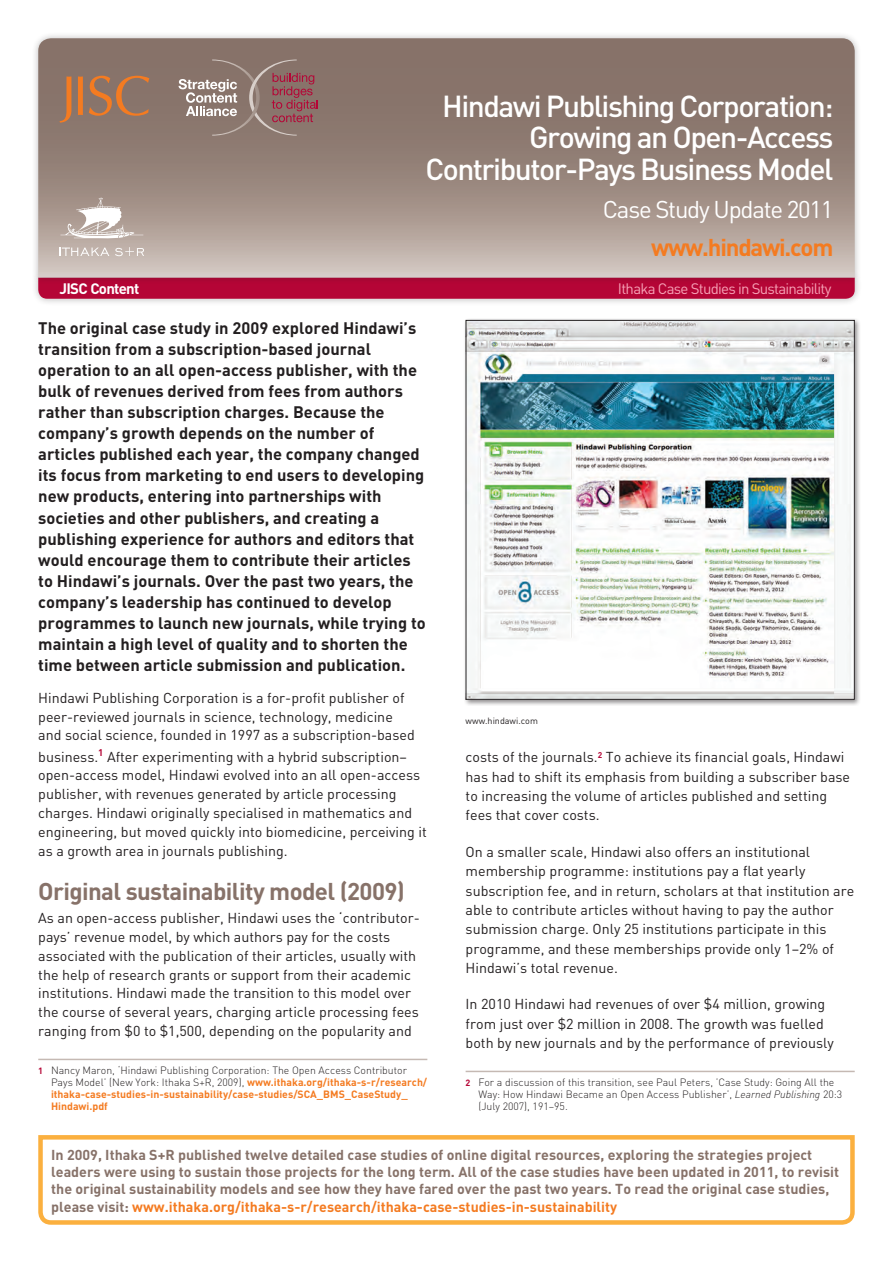
<style>
.page{position:relative;width:893px;height:1263px;background:#fff}
.page>*{position:absolute;margin:0;border:0;box-sizing:border-box;transform-origin:0 0}
.t1{font:500 30px/31.5px "JISC";letter-spacing:-.05em;color:#fff;text-align:right}
.t2{font:700 24px "JISC";letter-spacing:-.025em;color:#877269}
.t3{font:24px "JISC";letter-spacing:-.05em;color:#fff}
.t4{font:700 24px "JISC";letter-spacing:-.05em;color:#f47b21}
.t5{font:700 16.5px/21.1px "JISC";color:#231f20}
.t6{font:15px "JISC";letter-spacing:-.05em;color:#f6a2b6}
.t7{font:700 15px "JISC";letter-spacing:-.05em;color:#fff}
.t8{font:14.25px/18.9px "JISC";color:#231f20}
.t9{font:700 14.25px/17.2px "JISC";color:#877269}
.t10{font:700 10.5px/12px "JISC";color:#f47b21}
.t11{font:300 10.5px/12px "JISC";color:#231f20}
.t12{font:9px "JISC";color:#231f20}
.s1{font-size:9px;color:#b50536}
.s2{font-weight:300;color:#231f20}
.s3{font-weight:700;font-size:9px;color:#b50536}
.s4{font-style:italic}
.s5{color:#f47b21}
</style>
<div class="page">
<hr style="left:38px;top:1059px;width:389px;height:1px;background:#c5b9b3">
<hr style="left:466px;top:1071px;width:389px;height:1px;background:#c5b9b3">
<div style="left:31px;top:270px;width:831px;height:36px;background:#231f20;opacity:.3"></div>
<svg style="left:38px;top:285px;width:817px;height:14px;background:#b50939"></svg>
<div style="left:31px;top:31px;width:831px;height:254px;background:#231f20;opacity:.3"></div>
<svg style="left:38px;top:38px;width:817px;height:239px;background:#9d8b82"></svg>
<svg style="left:60px;top:76px;width:89px;height:47px;background:#a27559"></svg>
<svg style="left:179px;top:60px;width:139px;height:76px;background:#957b76"></svg>
<svg style="left:60px;top:197px;width:83px;height:41px"></svg>
<svg style="left:60px;top:248px;width:49px;height:8px"></svg>
<svg style="left:115px;top:247px;width:29px;height:9px"></svg>
<div style="left:463px;top:317px;width:399px;height:389px;background:#231f20;opacity:.5"></div>
<img style="left:468px;top:322px;width:385px;height:376px">
<div style="left:466px;top:320px;width:389px;height:380px;border:1px solid #231f20"></div>
<svg style="left:38px;top:1135px;width:817px;height:90px"></svg>
<h1 class="t1" style="left:425px;top:89px;width:410px">Hindawi Publishing Corporation:<br>Growing an Open-Access<br>Contributor-Pays Business Model</h1>
<h2 class="t3" style="left:603px;top:194px;width:232px">Case Study Update 2011</h2>
<h2 class="t4" style="left:651px;top:232px;width:184px">www.hindawi.com</h2>
<p class="t7" style="left:60px;top:278px;width:81px">JISC Content</p>
<p class="t6" style="left:618px;top:279px;width:215px">Ithaka Case Studies in Sustainability</p>
<p class="t5" style="left:38px;top:316px;width:389px">The original case study in 2009 explored Hindawi’s transition from a subscription-based journal operation to an all open-access publisher, with the bulk of revenues derived from fees from authors rather than subscription charges. Because the company’s growth depends on the number of articles published each year, the company changed its focus from marketing to end users to developing new products, entering into partnerships with societies and other publishers, and creating a publishing experience for authors and editors that would encourage them to contribute their articles to Hindawi’s journals. Over the past two years, the company’s leadership has continued to develop programmes to launch new journals, while trying to maintain a high level of quality and to shorten the time between article submission and publication.</p>
<p class="t8" style="left:38px;top:688px;width:378px">Hindawi Publishing Corporation is a for-profit publisher of peer-reviewed journals in science, technology, medicine and social science, founded in 1997 as a subscription-based</p>
<p class="t8" style="left:38px;top:747px;width:390px">business.<sup>1</sup> After experimenting with a hybrid subscription– open-access model, Hindawi evolved into an all open-access publisher, with revenues generated by article processing charges. Hindawi originally specialised in mathematics and engineering, but moved quickly into biomedicine, perceiving it as a growth area in journals publishing.</p>
<h2 class="t2" style="left:38px;top:875px;width:368px">Original sustainability model (2009)</h2>
<p class="t8" style="left:38px;top:908px;width:383px">As an open-access publisher, Hindawi uses the ‘contributor&shy;pays’ revenue model, by which authors pay for the costs associated with the publication of their articles, usually with the help of research grants or support from their academic institutions. Hindawi made the transition to this model over the course of several years, charging article processing fees ranging from $0 to $1,500, depending on the popularity and</p>
<p class="t10" style="left:51px;top:1063px;width:378px;text-indent:-13px"><span class="s1">1</span> <span class="s2">Nancy Maron, ‘Hindawi Publishing Corporation: The Open Access Contributor Pays Model’ (New York: Ithaka S+R, 2009),</span> www.ithaka.org/ithaka-s-r/research/ ithaka-case-studies-in-sustainability/case-studies/SCA_BMS_CaseStudy_ Hindawi.pdf</p>
<p class="t12" style="left:466px;top:715px;width:74px">www.hindawi.com</p>
<p class="t8" style="left:466px;top:747px;width:386px;line-height:19.4px">costs of the journals.<sup>2</sup> To achieve its financial goals, Hindawi has had to shift its emphasis from building a subscriber base to increasing the volume of articles published and setting fees that cover costs.</p>
<p class="t8" style="left:466px;top:842px;width:390px;line-height:19.4px">On a smaller scale, Hindawi also offers an institutional membership programme: institutions pay a flat yearly subscription fee, and in return, scholars at that institution are able to contribute articles without having to pay the author submission charge. Only 25 institutions participate in this programme, and these memberships provide only 1–2% of Hindawi’s total revenue.</p>
<p class="t8" style="left:466px;top:994px;width:370px;line-height:19.4px">In 2010 Hindawi had revenues of over $4 million, growing from just over $2 million in 2008. The growth was fuelled both by new journals and by the performance of previously</p>
<p class="t11" style="left:478px;top:1076px;width:365px;text-indent:-13px"><span class="s3">2</span> For a discussion of this transition, see Paul Peters, ’Case Study: Going All the<br>Way: How Hindawi Became an Open Access Publisher’, <span class="s4">Learned Publishing</span> 20:3 (July 2007), 191–95.</p>
<p class="t9" style="left:51px;top:1145px;width:789px">In 2009, Ithaka S+R published twelve detailed case studies of online digital resources, exploring the strategies project leaders were using to sustain those projects for the long term. All of the case studies have been updated in 2011, to revisit the original sustainability models and see how they have fared over the past two years. To read the original case studies, please visit: <span class="s5">www.ithaka.org/ithaka-s-r/research/ithaka-case-studies-in-sustainability</span></p>
</div>
